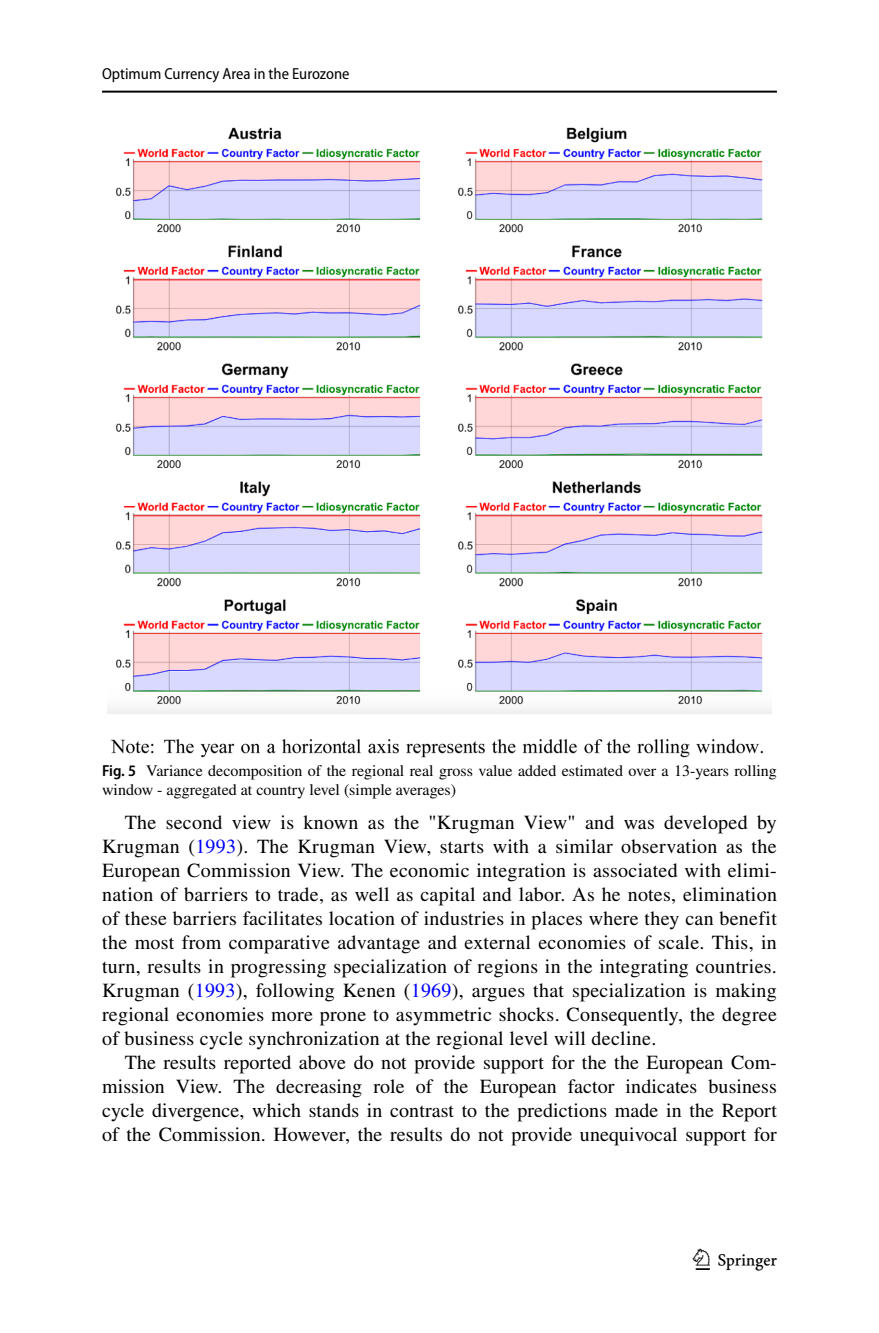
<style>
.page{position:relative;width:879px;height:1333px;background:#fff}
.page>*{position:absolute;margin:0;border:0;box-sizing:border-box;transform-origin:0 0}
.t1{font:30px "Springnew Regular 3";color:#000}
.t2{font:20px/24px "STIX";letter-spacing:.005em;color:#000;text-align:justify}
.t3{font:16px/19px "STIX";color:#000}
.t4{font:semi-condensed 16px "Myriad Pro";color:#000}
.s1{font-family:"Myriad Pro";font-weight:600;font-stretch:semi-condensed}
.s2{color:#00f}
</style>
<div class="page">
<hr style="left:102px;top:91px;width:675px;height:2px;background:#000">
<img style="left:108px;top:127px;width:663px;height:631px">
<p class="t4" style="left:102px;top:65px;width:249px">Optimum Currency Area in the Eurozone</p>
<p class="t3" style="left:102px;top:762px;width:676px"><span class="s1">Fig. 5</span> Variance decomposition of the regional real gross value added estimated over a 13-years rolling window - aggregated at country level (simple averages)</p>
<p class="t2" style="left:102px;top:811px;width:676px;text-indent:23px">The second view is known as the "Krugman View" and was developed by Krugman (<span class="s2">1993</span>). The Krugman View, starts with a similar observation as the European Commission View. The economic integration is associated with elimi&shy;nation of barriers to trade, as well as capital and labor. As he notes, elimination of these barriers facilitates location of industries in places where they can benefit the most from comparative advantage and external economies of scale. This, in turn, results in progressing specialization of regions in the integrating countries.<br>Krugman (<span class="s2">1993</span>), following Kenen (<span class="s2">1969</span>), argues that specialization is making regional economies more prone to asymmetric shocks. Consequently, the degree of business cycle synchronization at the regional level will decline.</p>
<p class="t2" style="left:102px;top:1051px;width:676px;text-indent:23px">The results reported above do not provide support for the the European Com&shy;mission View. The decreasing role of the European factor indicates business cycle divergence, which stands in contrast to the predictions made in the Report of the Commission. However, the results do not provide unequivocal support for</p>
<h1 class="t1" style="left:696px;top:1248px;width:83px">1 3</h1>
</div>
